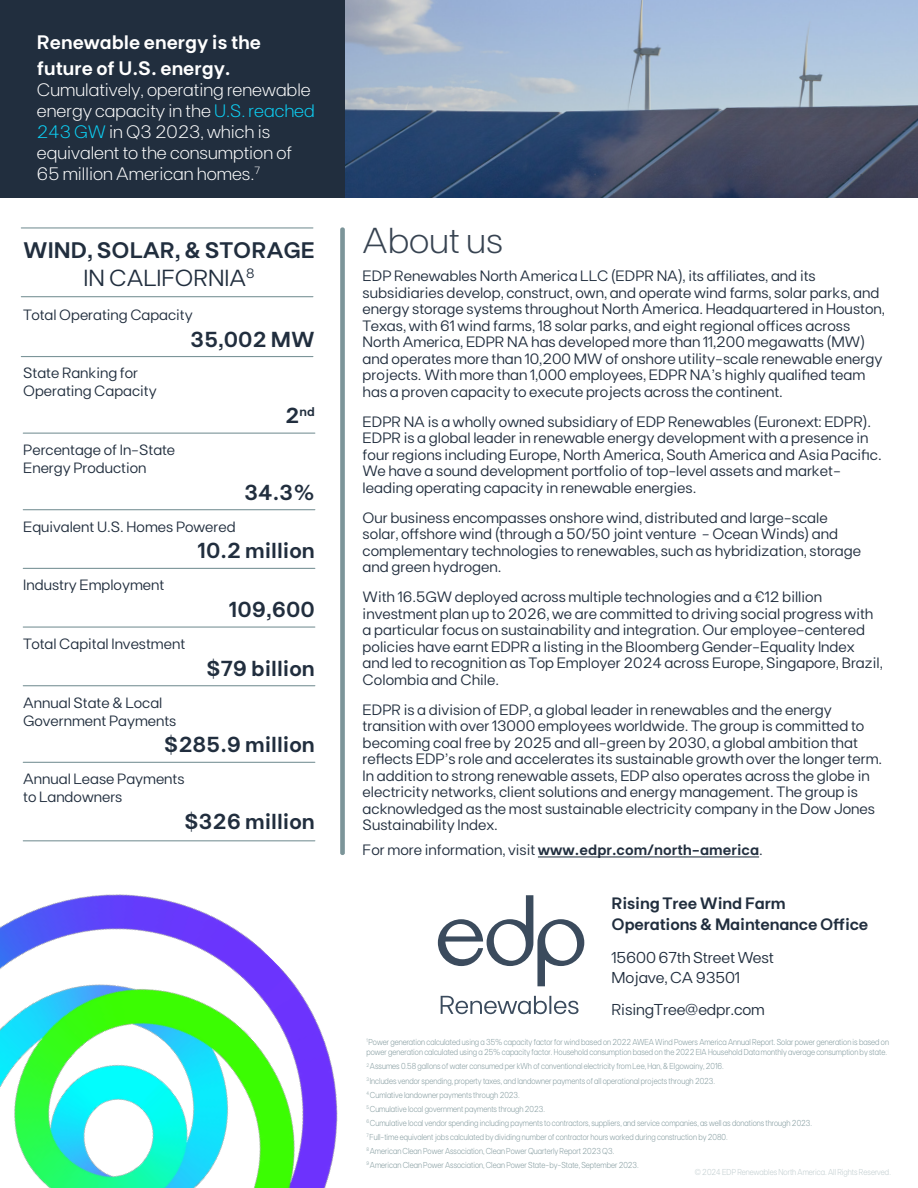
<style>
.page{position:relative;width:918px;height:1188px;background:#fff}
.page>*{position:absolute;margin:0;border:0;box-sizing:border-box;transform-origin:0 0}
.t1{font:300 36px "FT Base";color:#374351}
.t2{font:23.25px "FT Base";color:#212e3e}
.t3{font:600 22.5px "FT Base";color:#212e3e}
.t4{font:600 21.75px "FT Base";color:#212e3e}
.t5{font:600 19.5px/25.8px "FT Base";color:#fff}
.t6{font:300 18px/21px "FT Base";color:#fff}
.t7{font:600 16.5px/21.6px "FT Base";letter-spacing:-.01em;color:#212e3e}
.t8{font:15.75px/20.2px "FT Base";letter-spacing:-.01em;color:#212e3e}
.t9{font:15px/16.5px "FT Base";color:#212e3e}
.t10{font:600 15px "FT Base";color:#212e3e}
.t11{font:14.85px/17.9px "FT Base";color:#212e3e}
.t12{font:600 12.6px "FT Base";color:#212e3e}
.t13{font:300 8.7px/14px "FT Base";color:#7c9599;scale:.85 1}
.t14{font:300 8.7px "FT Base";color:#bdcacc;scale:.85 1}
.s1{color:#0cd3f8}
.s2{font-size:21.75px}
.s3{font-weight:400}
</style>
<div class="page">
<img style="left:345px;top:0;width:573px;height:198px">
<div style="left:340px;top:227px;width:5px;height:628px;background:#7c9599;border-radius:2px"></div>
<svg style="left:438px;top:895px;width:146px;height:119px"></svg>
<hr style="left:21px;top:356px;width:292px;height:1px;background:#7c9599">
<hr style="left:21px;top:296px;width:292px;height:1px;background:#7c9599">
<hr style="left:21px;top:227px;width:292px;height:2px;background:#7c9599">
<hr style="left:23px;top:433px;width:292px;height:1px;background:#7c9599">
<hr style="left:23px;top:509px;width:292px;height:1px;background:#7c9599">
<hr style="left:23px;top:568px;width:292px;height:1px;background:#7c9599">
<hr style="left:23px;top:626px;width:292px;height:2px;background:#7c9599">
<hr style="left:23px;top:685px;width:292px;height:1px;background:#7c9599">
<hr style="left:23px;top:762px;width:292px;height:1px;background:#7c9599">
<img style="left:0;top:802px;width:345px;height:386px">
<div style="left:0;top:0;width:345px;height:198px;background:#212e3e"></div>
<hr style="left:538px;top:857px;width:221px;height:1px;background:#212e3e">
<h3 class="t5" style="left:37px;top:29px;width:226px">Renewable energy is the future of U.S. energy.</h3>
<p class="t6" style="left:37px;top:79px;width:279px">Cumulatively, operating renewable energy capacity in the <span class="s1">U.S. reached<br>243 GW</span> in Q3 2023, which is equivalent to the consumption of<br>65 million American homes.<sup>7</sup></p>
<h3 class="t3" style="left:23px;top:237px;width:293px">WIND, SOLAR, &amp; STORAGE</h3>
<h2 class="t2" style="left:84px;top:264px;width:173px">IN CALIFORNIA<sup>8</sup></h2>
<p class="t11" style="left:23px;top:306px;width:171px">Total Operating Capacity</p>
<h3 class="t4" style="left:190px;top:326px;width:126px">35,002 MW</h3>
<p class="t11" style="left:23px;top:364px;width:135px">State Ranking for<br>Operating Capacity</p>
<p class="t12" style="left:285px;top:404px;width:31px"><span class="s2">2</span>nd</p>
<p class="t11" style="left:23px;top:441px;width:154px">Percentage of In-State<br>Energy Production</p>
<h3 class="t4" style="left:244px;top:479px;width:72px">34.3%</h3>
<p class="t11" style="left:23px;top:517px;width:214px">Equivalent U.S. Homes Powered</p>
<h3 class="t4" style="left:198px;top:538px;width:118px">10.2 million</h3>
<p class="t11" style="left:23px;top:576px;width:143px">Industry Employment</p>
<h3 class="t4" style="left:229px;top:597px;width:87px">109,600</h3>
<p class="t11" style="left:23px;top:635px;width:163px">Total Capital Investment</p>
<h3 class="t4" style="left:207px;top:655px;width:110px">$79 billion</h3>
<p class="t11" style="left:23px;top:693px;width:155px">Annual State &amp; Local<br>Government Payments</p>
<h3 class="t4" style="left:164px;top:732px;width:152px">$285.9 million</h3>
<p class="t11" style="left:23px;top:770px;width:163px">Annual Lease Payments to Landowners</p>
<h3 class="t4" style="left:184px;top:809px;width:132px">$326 million</h3>
<h1 class="t1" style="left:363px;top:219px;width:142px">About us</h1>
<p class="t9" style="left:363px;top:268px;width:524px">EDP Renewables North America LLC (EDPR NA), its affiliates, and its subsidiaries develop, construct, own, and operate wind farms, solar parks, and energy storage systems throughout North America. Headquartered in Houston, Texas, with 61 wind farms, 18 solar parks, and eight regional offices across North America, EDPR NA has developed more than 11,200 megawatts (MW) and operates more than 10,200 MW of onshore utility-scale renewable energy projects. With more than 1,000 employees, EDPR NA’s highly qualified team has a proven capacity to execute projects across the continent.</p>
<p class="t9" style="left:363px;top:413px;width:521px">EDPR NA is a wholly owned subsidiary of EDP Renewables (Euronext: EDPR).<br>EDPR is a global leader in renewable energy development with a presence in four regions including Europe, North America, South America and Asia Pacific.<br>We have a sound development portfolio of top-level assets and market&shy;leading operating capacity in renewable energies.</p>
<p class="t9" style="left:363px;top:509px;width:500px">Our business encompasses onshore wind, distributed and large-scale solar, offshore wind (through a 50/50 joint venture - Ocean Winds) and complementary technologies to renewables, such as hybridization, storage and green hydrogen.</p>
<p class="t9" style="left:363px;top:589px;width:522px">With 16.5GW deployed across multiple technologies and a €12 billion investment plan up to 2026, we are committed to driving social progress with a particular focus on sustainability and integration. Our employee-centered policies have earnt EDPR a listing in the Bloomberg Gender-Equality Index and led to recognition as Top Employer 2024 across Europe, Singapore, Brazil, Colombia and Chile.</p>
<p class="t9" style="left:363px;top:701px;width:521px">EDPR is a division of EDP, a global leader in renewables and the energy transition with over 13000 employees worldwide. The group is committed to becoming coal free by 2025 and all-green by 2030, a global ambition that reflects EDP’s role and accelerates its sustainable growth over the longer term.<br>In addition to strong renewable assets, EDP also operates across the globe in electricity networks, client solutions and energy management. The group is acknowledged as the most sustainable electricity company in the Dow Jones Sustainability Index.</p>
<p class="t10" style="left:363px;top:841px;width:402px"><span class="s3">For more information, visit</span> www.edpr.com/north-america<span class="s3">.</span></p>
<p class="t7" style="left:612px;top:892px;width:258px">Rising Tree Wind Farm<br>Operations &amp; Maintenance Office</p>
<p class="t8" style="left:612px;top:947px;width:164px">15600 67th Street West<br>Mojave, CA 93501</p>
<p class="t8" style="left:612px;top:999px;width:155px">RisingTree@edpr.com</p>
<p class="t13" style="left:366px;top:1037px;width:616px;line-height:10.1px"><sup>1</sup> Power generation calculated using a 35% capacity factor for wind based on 2022 AWEA Wind Powers America Annual Report. Solar power generation is based on power generation calculated using a 25% capacity factor. Household consumption based on the 2022 EIA Household Data monthly average consumption by state.</p>
<p class="t13" style="left:366px;top:1059px;width:526px"><sup>2</sup> Assumes 0.58 gallons of water consumed per kWh of conventional electricity from Lee, Han, &amp; Elgowainy, 2016.<br><sup>3</sup> Includes vendor spending, property taxes, and landowner payments of all operational projects through 2023.<br><sup>4</sup> Cumlative landowner payments through 2023.<br><sup>5</sup> Cumulative local government payments through 2023.<br><sup>6</sup> Cumulative local vendor spending including payments to contractors, suppliers, and service companies, as well as donations through 2023.<br><sup>7</sup> Full-time equivalent jobs calculated by dividing number of contractor hours worked during construction by 2080.<br><sup>8</sup> American Clean Power Association, Clean Power Quarterly Report 2023 Q3.<br><sup>9</sup> American Clean Power Association, Clean Power State-by-State, September 2023.</p>
<p class="t14" style="left:695px;top:1166px;width:232px">© 2024 EDP Renewables North America. All Rights Reserved.</p>
</div>
